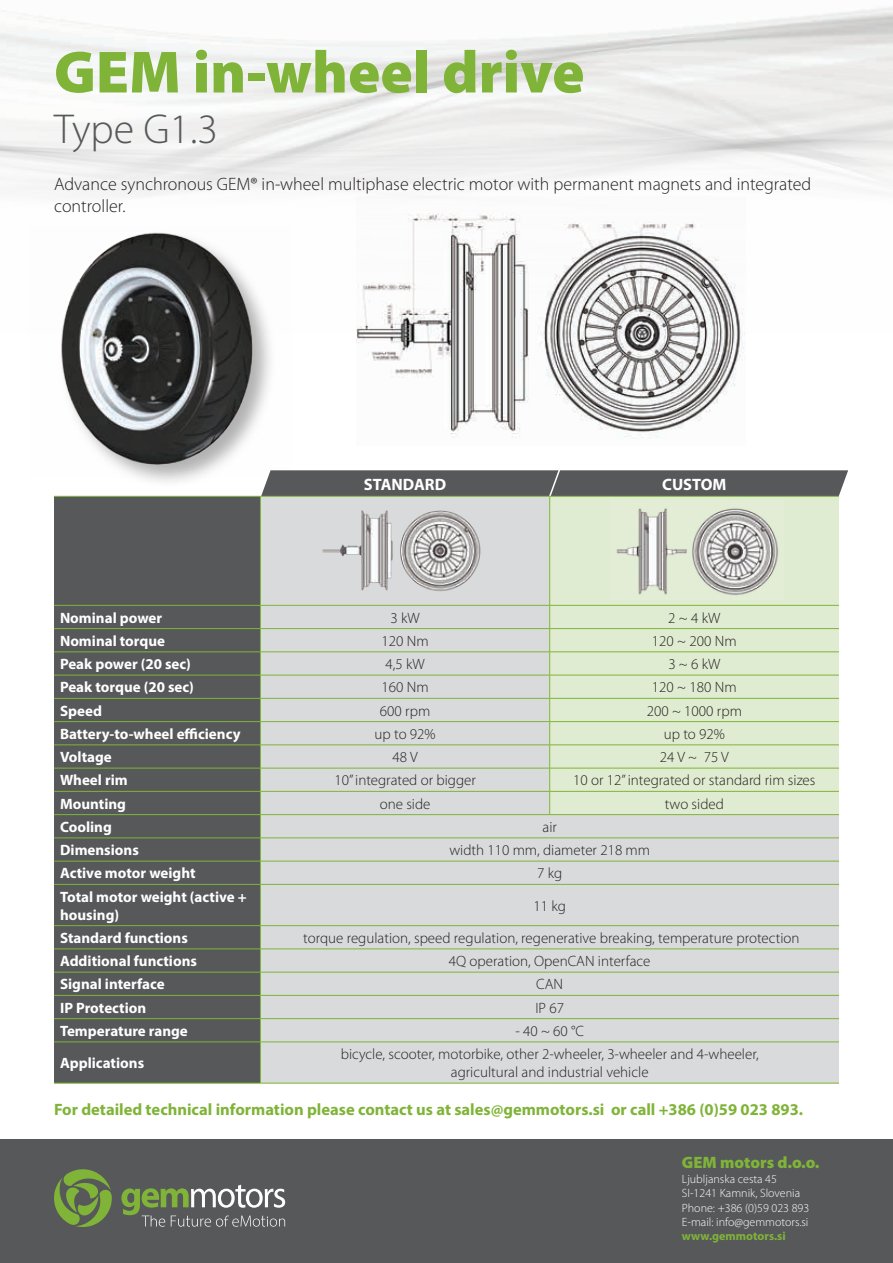
<style>
.page{position:relative;width:893px;height:1263px;background:#fff}
.page>*{position:absolute;margin:0;border:0;box-sizing:border-box;transform-origin:0 0}
.t1{font:900 60px "Myriad Pro";color:#7fb438}
.t2{font:300 42px "Myriad Pro";color:#57585a}
.t3{font:300 18px/21.6px "Myriad Pro";color:#231f20}
.t4{font:700 16.5px "Myriad Pro";color:#7fb438}
.t5{font:900 16.5px "Myriad Pro";color:#7fb438}
.t6{font:700 16.5px "Myriad Pro";color:#fff}
.t7{font:300 15px/18px "Myriad Pro";color:#231f20;text-align:center}
.t8{font:700 15px/18px "Myriad Pro";color:#fff}
.t9{font:300 12px/14.4px "Myriad Pro";color:#fff}
.t10{font:700 12px "Myriad Pro";color:#7fb438}
</style>
<div class="page">
<img style="left:356px;top:334px;width:389px;height:104px">
<img style="left:0;top:6px;width:893px;height:328px">
<svg style="left:261px;top:470px;width:587px;height:26px"></svg>
<div style="left:54px;top:497px;width:206px;height:586px;background:#57585a"></div>
<div style="left:261px;top:497px;width:578px;height:586px;background:#d9dadc"></div>
<div style="left:550px;top:497px;width:289px;height:317px;background:#e0ecd1"></div>
<hr style="left:54px;top:496px;width:206px;height:1px;background:#7fb438">
<hr style="left:260px;top:496px;width:290px;height:1px;background:#7fb438">
<hr style="left:550px;top:496px;width:289px;height:1px;background:#7fb438">
<hr style="left:54px;top:605px;width:206px;height:1px;background:#7fb438">
<hr style="left:261px;top:605px;width:288px;height:1px;background:#7fb438">
<hr style="left:550px;top:605px;width:289px;height:1px;background:#7fb438">
<hr style="left:260px;top:497px;width:1px;height:108px;background:#7fb438">
<hr style="left:549px;top:497px;width:1px;height:108px;background:#7fb438">
<hr style="left:54px;top:628px;width:206px;height:1px;background:#7fb438">
<hr style="left:260px;top:628px;width:290px;height:1px;background:#7fb438">
<hr style="left:550px;top:628px;width:289px;height:1px;background:#7fb438">
<hr style="left:54px;top:652px;width:206px;height:1px;background:#7fb438">
<hr style="left:260px;top:652px;width:290px;height:1px;background:#7fb438">
<hr style="left:550px;top:652px;width:289px;height:1px;background:#7fb438">
<hr style="left:54px;top:675px;width:206px;height:1px;background:#7fb438">
<hr style="left:260px;top:675px;width:290px;height:1px;background:#7fb438">
<hr style="left:550px;top:675px;width:289px;height:1px;background:#7fb438">
<hr style="left:54px;top:698px;width:206px;height:1px;background:#7fb438">
<hr style="left:260px;top:698px;width:290px;height:1px;background:#7fb438">
<hr style="left:550px;top:698px;width:289px;height:1px;background:#7fb438">
<hr style="left:54px;top:721px;width:206px;height:1px;background:#7fb438">
<hr style="left:260px;top:721px;width:290px;height:1px;background:#7fb438">
<hr style="left:550px;top:721px;width:289px;height:1px;background:#7fb438">
<hr style="left:54px;top:745px;width:206px;height:1px;background:#7fb438">
<hr style="left:260px;top:745px;width:290px;height:1px;background:#7fb438">
<hr style="left:550px;top:745px;width:289px;height:1px;background:#7fb438">
<hr style="left:54px;top:768px;width:206px;height:1px;background:#7fb438">
<hr style="left:260px;top:768px;width:290px;height:1px;background:#7fb438">
<hr style="left:550px;top:768px;width:289px;height:1px;background:#7fb438">
<hr style="left:54px;top:791px;width:206px;height:1px;background:#7fb438">
<hr style="left:260px;top:791px;width:290px;height:1px;background:#7fb438">
<hr style="left:550px;top:791px;width:289px;height:1px;background:#7fb438">
<svg style="left:549px;top:605px;width:1px;height:209px"></svg>
<hr style="left:54px;top:814px;width:206px;height:1px;background:#7fb438">
<hr style="left:260px;top:814px;width:290px;height:1px;background:#7fb438">
<hr style="left:550px;top:814px;width:289px;height:1px;background:#7fb438">
<hr style="left:54px;top:838px;width:206px;height:1px;background:#7fb438">
<hr style="left:260px;top:838px;width:290px;height:1px;background:#7fb438">
<hr style="left:550px;top:838px;width:289px;height:1px;background:#7fb438">
<hr style="left:54px;top:861px;width:206px;height:1px;background:#7fb438">
<hr style="left:260px;top:861px;width:290px;height:1px;background:#7fb438">
<svg style="left:260px;top:605px;width:1px;height:279px"></svg>
<hr style="left:550px;top:861px;width:289px;height:1px;background:#7fb438">
<hr style="left:54px;top:884px;width:206px;height:1px;background:#7fb438">
<hr style="left:260px;top:884px;width:290px;height:1px;background:#7fb438">
<hr style="left:260px;top:884px;width:1px;height:41px;background:#7fb438">
<hr style="left:550px;top:884px;width:289px;height:1px;background:#7fb438">
<hr style="left:54px;top:925px;width:206px;height:1px;background:#7fb438">
<hr style="left:260px;top:925px;width:290px;height:1px;background:#7fb438">
<hr style="left:550px;top:925px;width:289px;height:1px;background:#7fb438">
<hr style="left:54px;top:949px;width:206px;height:1px;background:#7fb438">
<hr style="left:260px;top:949px;width:290px;height:1px;background:#7fb438">
<hr style="left:550px;top:949px;width:289px;height:1px;background:#7fb438">
<hr style="left:54px;top:972px;width:206px;height:1px;background:#7fb438">
<hr style="left:260px;top:972px;width:290px;height:1px;background:#7fb438">
<hr style="left:550px;top:972px;width:289px;height:1px;background:#7fb438">
<hr style="left:54px;top:995px;width:206px;height:1px;background:#7fb438">
<hr style="left:260px;top:995px;width:290px;height:1px;background:#7fb438">
<hr style="left:550px;top:995px;width:289px;height:1px;background:#7fb438">
<hr style="left:54px;top:1018px;width:206px;height:1px;background:#7fb438">
<hr style="left:260px;top:1018px;width:290px;height:1px;background:#7fb438">
<svg style="left:260px;top:926px;width:1px;height:116px"></svg>
<hr style="left:550px;top:1018px;width:289px;height:1px;background:#7fb438">
<hr style="left:54px;top:1042px;width:206px;height:1px;background:#7fb438">
<hr style="left:260px;top:1042px;width:290px;height:1px;background:#7fb438">
<hr style="left:260px;top:1042px;width:1px;height:41px;background:#7fb438">
<hr style="left:550px;top:1042px;width:289px;height:1px;background:#7fb438">
<hr style="left:54px;top:1083px;width:206px;height:1px;background:#7fb438">
<hr style="left:260px;top:1083px;width:290px;height:1px;background:#7fb438">
<hr style="left:550px;top:1083px;width:289px;height:1px;background:#7fb438">
<img style="left:610px;top:500px;width:174px;height:99px">
<img style="left:322px;top:494px;width:161px;height:103px">
<div style="left:0;top:1139px;width:893px;height:124px;background:#57585a"></div>
<svg style="left:54px;top:1169px;width:58px;height:58px"></svg>
<svg style="left:121px;top:1185px;width:164px;height:42px"></svg>
<div style="left:40px;top:230px;width:262px;height:259px;background:#231f20;opacity:.35"></div>
<img style="left:29px;top:227px;width:262px;height:251px">
<h1 class="t1" style="left:54px;top:32px;width:532px">GEM in-wheel drive</h1>
<h2 class="t2" style="left:54px;top:104px;width:165px">Type G1.3</h2>
<p class="t3" style="left:54px;top:173px;width:759px">Advance synchronous GEM® in-wheel multiphase electric motor with permanent magnets and integrated controller.</p>
<p class="t6" style="left:364px;top:473px;width:84px">STANDARD</p>
<p class="t6" style="left:662px;top:473px;width:66px">CUSTOM</p>
<p class="t8" style="left:60px;top:608px;width:104px">Nominal power</p>
<p class="t7" style="left:390px;top:608px;width:31px">3 kW</p>
<p class="t7" style="left:668px;top:608px;width:54px">2 ~ 4 kW</p>
<p class="t8" style="left:60px;top:631px;width:107px">Nominal torque</p>
<p class="t7" style="left:381px;top:632px;width:49px">120 Nm</p>
<p class="t7" style="left:652px;top:632px;width:86px">120 ~ 200 Nm</p>
<p class="t8" style="left:60px;top:654px;width:132px">Peak power (20 sec)</p>
<p class="t7" style="left:385px;top:655px;width:41px">4,5 kW</p>
<p class="t7" style="left:668px;top:655px;width:54px">3 ~ 6 kW</p>
<p class="t8" style="left:60px;top:678px;width:135px">Peak torque (20 sec)</p>
<p class="t7" style="left:381px;top:678px;width:49px">160 Nm</p>
<p class="t7" style="left:652px;top:678px;width:86px">120 ~ 180 Nm</p>
<p class="t8" style="left:60px;top:701px;width:43px">Speed</p>
<p class="t7" style="left:380px;top:701px;width:52px">600 rpm</p>
<p class="t7" style="left:647px;top:701px;width:97px">200 ~ 1000 rpm</p>
<p class="t8" style="left:60px;top:724px;width:182px">Battery-to-wheel efficiency</p>
<p class="t7" style="left:375px;top:725px;width:63px">up to 92%</p>
<p class="t7" style="left:664px;top:725px;width:63px">up to 92%</p>
<p class="t8" style="left:60px;top:747px;width:53px">Voltage</p>
<p class="t7" style="left:393px;top:748px;width:27px">48 V</p>
<p class="t7" style="left:660px;top:748px;width:70px">24 V ~ 75 V</p>
<p class="t8" style="left:60px;top:771px;width:69px">Wheel rim</p>
<p class="t7" style="left:334px;top:771px;width:143px">10” integrated or bigger</p>
<p class="t7" style="left:573px;top:771px;width:244px">10 or 12” integrated or standard rim sizes</p>
<p class="t8" style="left:60px;top:794px;width:68px">Mounting</p>
<p class="t7" style="left:380px;top:794px;width:52px">one side</p>
<p class="t7" style="left:665px;top:794px;width:61px">two sided</p>
<p class="t8" style="left:60px;top:817px;width:53px">Cooling</p>
<p class="t7" style="left:543px;top:818px;width:16px">air</p>
<p class="t8" style="left:60px;top:840px;width:80px">Dimensions</p>
<p class="t7" style="left:449px;top:841px;width:202px">width 110 mm, diameter 218 mm</p>
<p class="t8" style="left:60px;top:864px;width:137px">Active motor weight</p>
<p class="t7" style="left:537px;top:864px;width:27px">7 kg</p>
<p class="t8" style="left:60px;top:887px;width:188px">Total motor weight (active + housing)</p>
<p class="t7" style="left:533px;top:896px;width:34px">11 kg</p>
<p class="t8" style="left:60px;top:928px;width:129px">Standard functions</p>
<p class="t7" style="left:303px;top:929px;width:498px">torque regulation, speed regulation, regenerative breaking, temperature protection</p>
<p class="t8" style="left:60px;top:951px;width:138px">Additional functions</p>
<p class="t7" style="left:449px;top:952px;width:203px">4Q operation, OpenCAN interface</p>
<p class="t8" style="left:60px;top:975px;width:106px">Signal interface</p>
<p class="t7" style="left:536px;top:975px;width:28px">CAN</p>
<p class="t8" style="left:60px;top:998px;width:88px">IP Protection</p>
<p class="t7" style="left:535px;top:998px;width:30px">IP 67</p>
<p class="t8" style="left:60px;top:1021px;width:129px">Temperature range</p>
<p class="t7" style="left:515px;top:1022px;width:70px">- 40 ~ 60 °C</p>
<p class="t8" style="left:60px;top:1053px;width:86px">Applications</p>
<p class="t7" style="left:341px;top:1045px;width:420px">bicycle, scooter, motorbike, other 2-wheeler, 3-wheeler and 4-wheeler, agricultural and industrial vehicle</p>
<p class="t4" style="left:54px;top:1099px;width:751px">For detailed technical information please contact us at sales@gemmotors.si or call +386 (0)59 023 893.</p>
<p class="t5" style="left:682px;top:1152px;width:139px">GEM motors d.o.o.</p>
<p class="t9" style="left:682px;top:1171px;width:129px">Ljubljanska cesta 45<br>SI-1241 Kamnik, Slovenia<br>Phone: +386 (0)59 023 893<br>E-mail: info@gemmotors.si</p>
<p class="t10" style="left:682px;top:1228px;width:105px">www.gemmotors.si</p>
</div>
